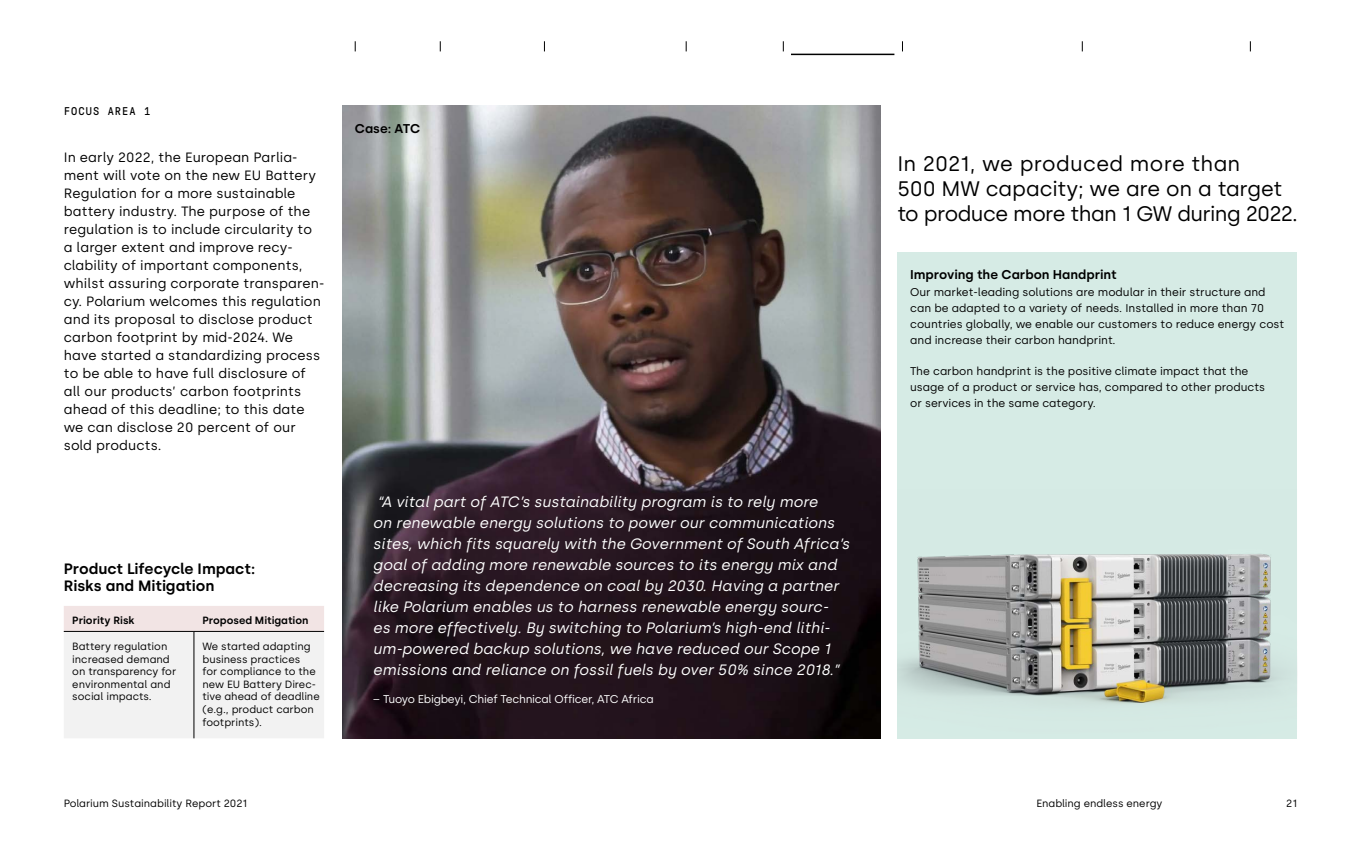
<style>
.page{position:relative;width:1361px;height:851px;background:#fff}
.page>*{position:absolute;margin:0;border:0;box-sizing:border-box;transform-origin:0 0}
.t1{font:21px/25.2px "Silka";letter-spacing:-.01em;color:#000}
.t2{font:italic 15px/21px "Silka";color:#fff}
.t3{font:600 15px/16.5px "Silka";color:#000}
.t4{font:13.5px/18px "Silka";letter-spacing:.01em;color:#000}
.t5{font:600 12.75px "Silka";color:#000}
.t6{font:11.25px/15.8px "Silka";color:#000}
.t7{font:11.25px "Silka";letter-spacing:-.02em;color:#fff}
.t8{font:11.25px "GT Pressura Mono";letter-spacing:.1em;color:#000}
.t9{font:10.5px/12.6px "Silka";color:#000}
.t10{font:600 10.5px "Silka";color:#000}
</style>
<div class="page">
<img style="left:342px;top:106px;width:538px;height:632px">
<div style="left:897px;top:252px;width:400px;height:486px;background:#d6ebe5"></div>
<svg style="left:64px;top:606px;width:260px;height:132px"></svg>
<hr style="left:64px;top:631px;width:130px;height:1px;background:#000">
<hr style="left:194px;top:631px;width:130px;height:1px;background:#000">
<hr style="left:194px;top:631px;width:1px;height:107px;background:#000">
<img style="left:897px;top:554px;width:386px;height:150px">
<hr style="left:791px;top:54px;width:103px;height:1px;background:#000">
<p class="t8" style="left:64px;top:105px;width:88px">FOCUS AREA 1</p>
<p class="t4" style="left:64px;top:148px;width:262px">In early 2022, the European Parlia&shy;ment will vote on the new EU Battery Regulation for a more sustainable battery industry. The purpose of the regulation is to include circularity to<br>a larger extent and improve recy&shy;clability of important components, whilst assuring corporate transparen&shy;cy. Polarium welcomes this regulation and its proposal to disclose product carbon footprint by mid-2024. We have started a standardizing process to be able to have full disclosure of all our products’ carbon footprints ahead of this deadline; to this date we can disclose 20 percent of our sold products.</p>
<p class="t3" style="left:64px;top:560px;width:193px">Product Lifecycle Impact:<br>Risks and Mitigation</p>
<p class="t10" style="left:72px;top:613px;width:64px">Priority Risk</p>
<p class="t10" style="left:202px;top:613px;width:107px">Proposed Mitigation</p>
<p class="t9" style="left:72px;top:639px;width:105px">Battery regulation increased demand on transparency for environmental and social impacts.</p>
<p class="t9" style="left:202px;top:639px;width:119px">We started adapting business practices<br>for compliance to the new EU Battery Direc&shy;tive ahead of deadline (e.g., product carbon footprints).</p>
<p class="t5" style="left:355px;top:121px;width:67px">Case: ATC</p>
<p class="t2" style="left:373px;top:490px;width:478px">“A vital part of ATC’s sustainability program is to rely more<br>on renewable energy solutions to power our communications sites, which fits squarely with the Government of South Africa’s goal of adding more renewable sources to its energy mix and decreasing its dependence on coal by 2030. Having a partner like Polarium enables us to harness renewable energy sourc-<br>es more effectively. By switching to Polarium’s high-end lithi&shy;um-powered backup solutions, we have reduced our Scope 1 emissions and reliance on fossil fuels by over 50% since 2018.”</p>
<p class="t7" style="left:373px;top:691px;width:282px">– Tuoyo Ebigbeyi, Chief Technical Officer, ATC Africa</p>
<h1 class="t1" style="left:897px;top:151px;width:402px">In 2021, we produced more than<br>500 MW capacity; we are on a target to produce more than 1 GW during 2022.</h1>
<p class="t5" style="left:910px;top:267px;width:208px">Improving the Carbon Handprint</p>
<p class="t6" style="left:910px;top:284px;width:376px">Our market-leading solutions are modular in their structure and can be adapted to a variety of needs. Installed in more than 70 countries globally, we enable our customers to reduce energy cost and increase their carbon handprint.</p>
<p class="t6" style="left:910px;top:363px;width:356px">The carbon handprint is the positive climate impact that the usage of a product or service has, compared to other products or services in the same category.</p>
<p class="t9" style="left:64px;top:796px;width:185px">Polarium Sustainability Report 2021</p>
<p class="t9" style="left:1036px;top:796px;width:128px">Enabling endless energy</p>
<p class="t9" style="left:1286px;top:796px;width:12px">21</p>
</div>
